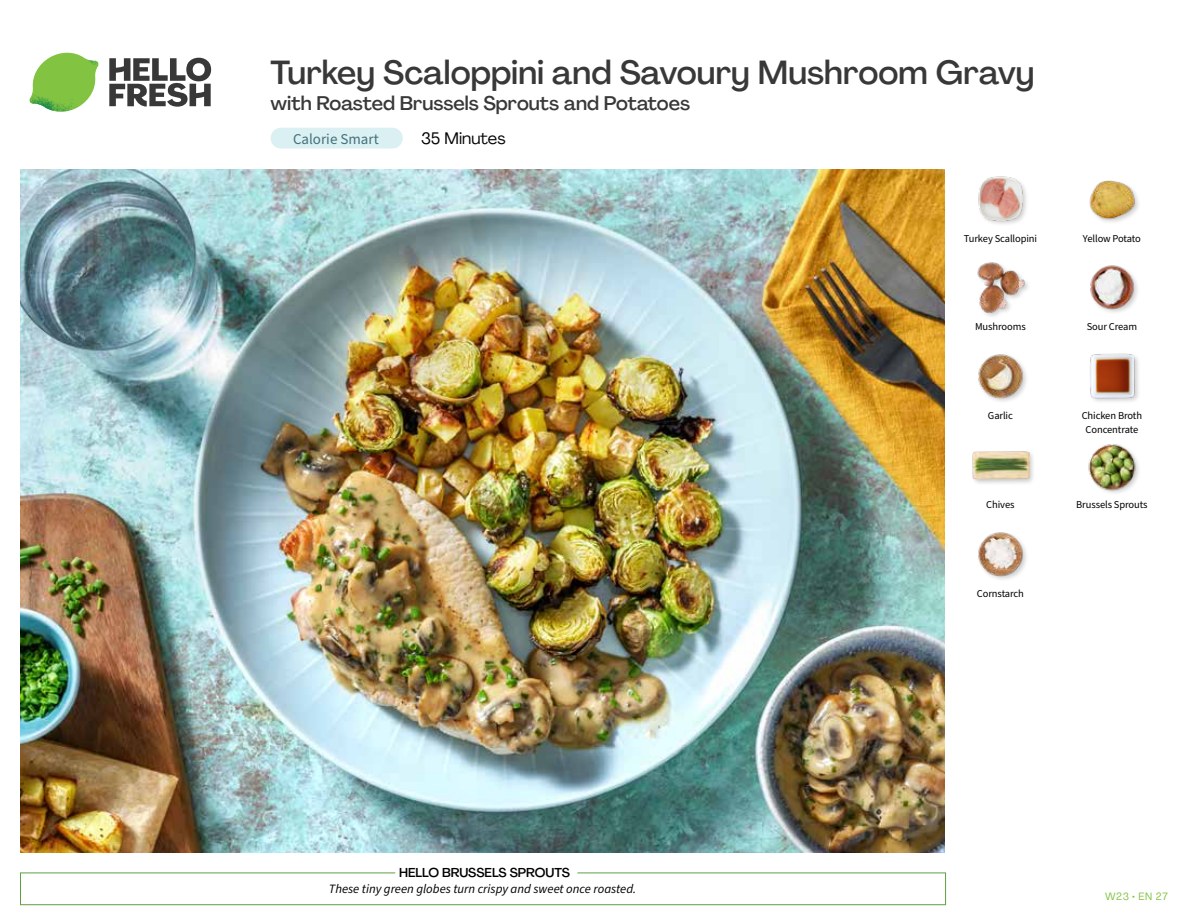
<style>
.page{position:relative;width:1188px;height:918px;background:#fff}
.page>*{position:absolute;margin:0;border:0;box-sizing:border-box;transform-origin:0 0}
.t1{font:500 33px "Agrandir";color:#383839}
.t2{font:500 19.5px "Agrandir";color:#383839}
.t3{font:16.5px "Agrandir";color:#000}
.t4{font:15px "Source Sans Pro";color:#43717b}
.t5{font:italic 12.75px "Source Sans Pro";color:#000}
.t6{font:500 12.75px "Agrandir";color:#000}
.t7{font:10.5px/13.5px "Source Sans Pro";letter-spacing:-.01em;color:#000;text-align:center}
.t8{font:10.5px "Agrandir";letter-spacing:.05em;color:#82c341}
</style>
<div class="page">
<div style="left:271px;top:128px;width:132px;height:21px;background:#dbf0f2;border-radius:10px"></div>
<svg style="left:109px;top:57px;width:102px;height:50px"></svg>
<svg style="left:34px;top:53px;width:62px;height:40px"></svg>
<img style="left:67px;top:53px;width:32px;height:26px">
<img style="left:33px;top:75px;width:59px;height:11px">
<img style="left:29px;top:79px;width:61px;height:33px">
<img style="left:65px;top:86px;width:27px;height:25px">
<div style="left:20px;top:873px;width:926px;height:32px;border:1px solid #609f43"></div>
<div style="left:395px;top:865px;width:182px;height:15px;background:#fff"></div>
<img style="left:21px;top:170px;width:924px;height:682px">
<img style="left:978px;top:532px;width:49px;height:48px">
<img style="left:1088px;top:444px;width:51px;height:49px">
<div style="left:972px;top:450px;width:63px;height:36px;background:#000;opacity:.2"></div>
<img style="left:972px;top:450px;width:57px;height:36px">
<img style="left:1090px;top:353px;width:49px;height:49px">
<img style="left:978px;top:354px;width:49px;height:48px">
<img style="left:1090px;top:265px;width:48px;height:48px">
<img style="left:977px;top:262px;width:51px;height:54px">
<img style="left:1089px;top:180px;width:50px;height:42px">
<img style="left:978px;top:176px;width:49px;height:48px">
<h1 class="t1" style="left:271px;top:52px;width:765px">Turkey Scaloppini and Savoury Mushroom Gravy</h1>
<h2 class="t2" style="left:271px;top:91px;width:421px">with Roasted Brussels Sprouts and Potatoes</h2>
<h3 class="t4" style="left:293px;top:129px;width:87px">Calorie Smart</h3>
<h3 class="t3" style="left:421px;top:128px;width:86px">35 Minutes</h3>
<p class="t7" style="left:964px;top:232px;width:75px">Turkey Scallopini</p>
<p class="t7" style="left:1083px;top:232px;width:59px">Yellow Potato</p>
<p class="t7" style="left:975px;top:321px;width:52px">Mushrooms</p>
<p class="t7" style="left:1087px;top:321px;width:52px">Sour Cream</p>
<p class="t7" style="left:988px;top:409px;width:26px">Garlic</p>
<p class="t7" style="left:1082px;top:409px;width:62px">Chicken Broth<br>Concentrate</p>
<p class="t7" style="left:986px;top:498px;width:30px">Chives</p>
<p class="t7" style="left:1076px;top:498px;width:73px">Brussels Sprouts</p>
<p class="t6" style="left:399px;top:864px;width:172px">HELLO BRUSSELS SPROUTS</p>
<p class="t5" style="left:329px;top:880px;width:309px">These tiny green globes turn crispy and sweet once roasted.</p>
<p class="t7" style="left:977px;top:587px;width:49px">Cornstarch</p>
<p class="t8" style="left:1105px;top:890px;width:64px">W23 • EN 27</p>
</div>
